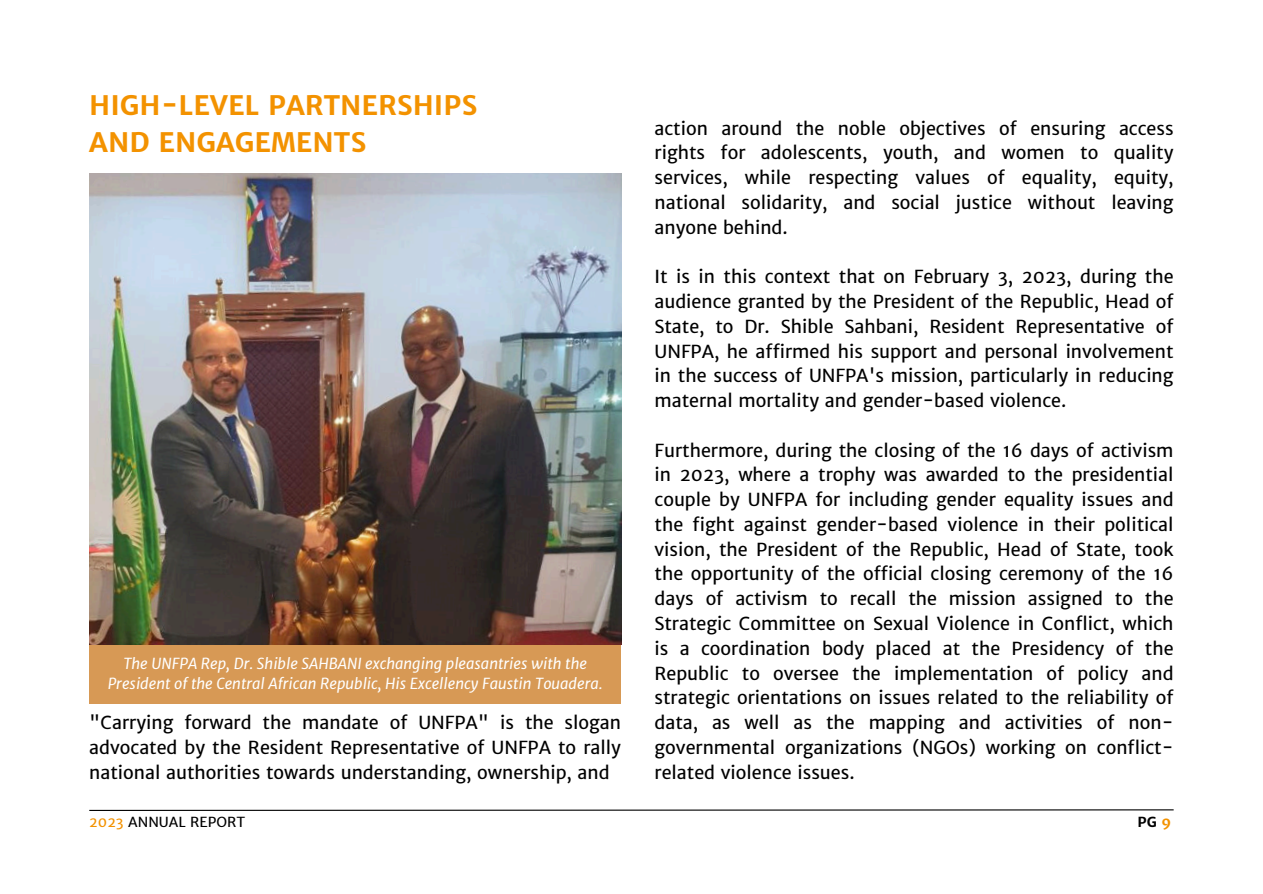
<style>
.page{position:relative;width:1263px;height:894px;background:#fff}
.page>*{position:absolute;margin:0;border:0;box-sizing:border-box;transform-origin:0 0}
.t1{font:700 27px/37.2px "Merriweather Sans";color:#f39200}
.t2{font:18px/24.8px "Merriweather Sans";color:#000;text-align:justify}
.t3{font:italic 15px/20.2px "Merriweather Sans";color:#fff;text-align:center}
.t4{font:13.95px "Merriweather Sans";color:#000}
.t5{font:700 13.95px "Merriweather Sans";color:#000}
.s1{color:#f39200}
</style>
<div class="page">
<svg style="left:89px;top:809px;width:1085px;height:2px;background:#6f6f6f"></svg>
<div style="left:89px;top:636px;width:532px;height:68px;background:#d79955"></div>
<img style="left:89px;top:173px;width:532px;height:471px">
<h1 class="t1" style="left:89px;top:87px;width:389px">HIGH-LEVEL PARTNERSHIPS<br>AND ENGAGEMENTS</h1>
<p class="t3" style="left:108px;top:653px;width:496px">The UNFPA Rep, Dr. Shible SAHBANI exchanging pleasantries with the<br>President of the Central African Republic, His Excellency Faustin Touadera.</p>
<p class="t2" style="left:89px;top:710px;width:533px">"Carrying forward the mandate of UNFPA" is the slogan advocated by the Resident Representative of UNFPA to rally national authorities towards understanding, ownership, and</p>
<p class="t2" style="left:654px;top:116px;width:521px">action around the noble objectives of ensuring access rights for adolescents, youth, and women to quality services, while respecting values of equality, equity, national solidarity, and social justice without leaving anyone behind.</p>
<p class="t2" style="left:654px;top:264px;width:521px">It is in this context that on February 3, 2023, during the audience granted by the President of the Republic, Head of State, to Dr. Shible Sahbani, Resident Representative of UNFPA, he affirmed his support and personal involvement in the success of UNFPA's mission, particularly in reducing maternal mortality and gender-based violence.</p>
<p class="t2" style="left:654px;top:437px;width:521px">Furthermore, during the closing of the 16 days of activism in 2023, where a trophy was awarded to the presidential couple by UNFPA for including gender equality issues and the fight against gender-based violence in their political vision, the President of the Republic, Head of State, took the opportunity of the official closing ceremony of the 16 days of activism to recall the mission assigned to the Strategic Committee on Sexual Violence in Conflict, which is a coordination body placed at the Presidency of the Republic to oversee the implementation of policy and strategic orientations on issues related to the reliability of data, as well as the mapping and activities of non&shy;governmental organizations (NGOs) working on conflict&shy;related violence issues.</p>
<p class="t4" style="left:89px;top:813px;width:157px"><span class="s1">2023</span> ANNUAL REPORT</p>
<p class="t5" style="left:1137px;top:813px;width:35px">PG <span class="s1">9</span></p>
</div>
